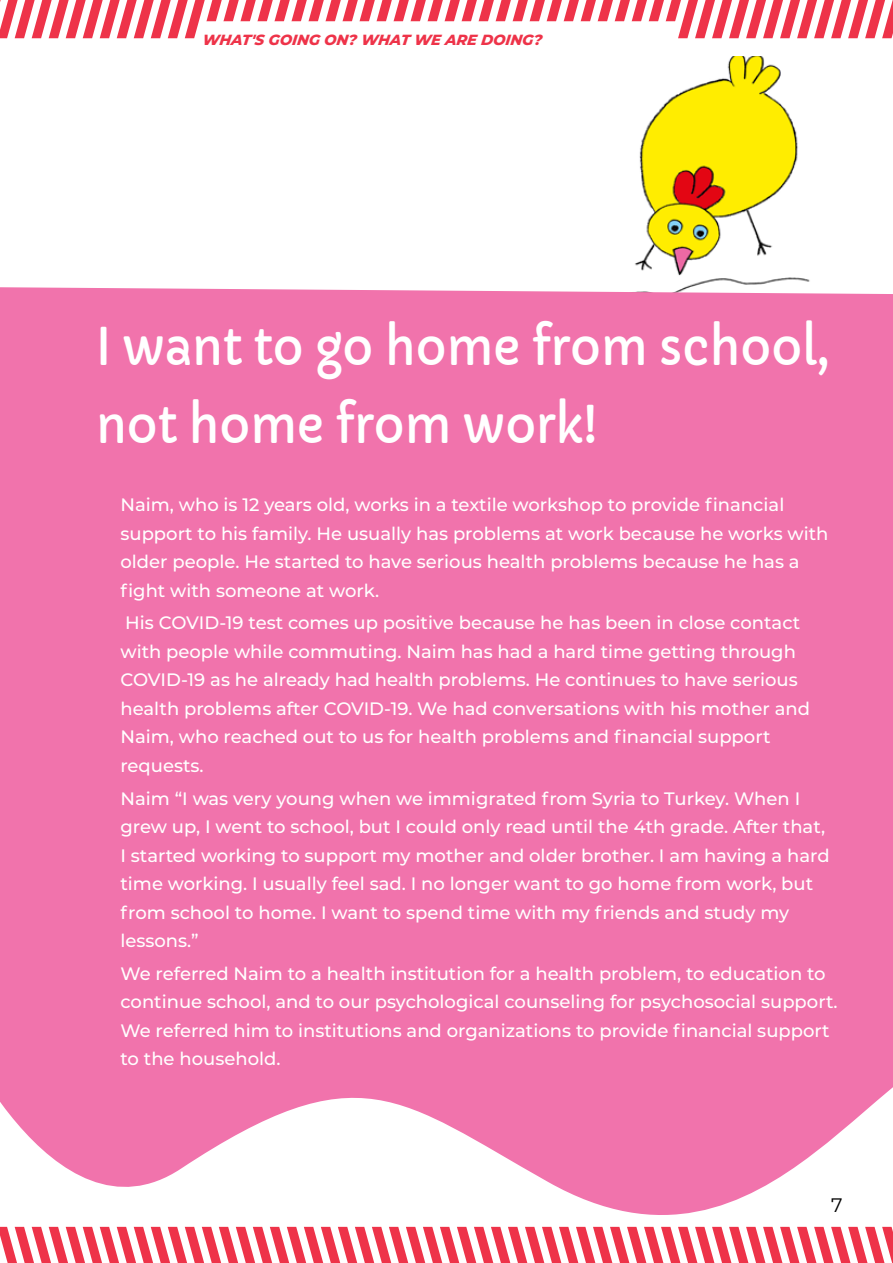
<style>
.page{position:relative;width:893px;height:1263px;background:#fff}
.page>*{position:absolute;margin:0;border:0;box-sizing:border-box;transform-origin:0 0}
.t1{font:51px/78px "Capriola";letter-spacing:-.01em;color:#fff;scale:.93 1}
.t2{font:19.5px "Montserrat";color:#000}
.t3{font:500 18px/28.5px "Montserrat";color:#fff}
.t4{font:italic 800 14.7px "Montserrat";letter-spacing:-.015em;color:#ee3349}
</style>
<div class="page">
<img style="left:635px;top:56px;width:175px;height:231px">
<svg style="left:0;top:0;width:893px;height:39px"></svg>
<div style="left:0;top:287px;width:893px;height:727px;background:#f173ac"></div>
<svg style="left:0;top:1014px;width:893px;height:249px;fill:#f173ac"></svg>
<p class="t4" style="left:202px;top:29px;width:344px">WHAT 'S GOING ON? WHAT WE ARE DOING?</p>
<h1 class="t1" style="left:96px;top:308px;width:790px">I want to go home from school, not home from work!</h1>
<p class="t3" style="left:120px;top:490px;width:709px">Naim, who is 12 years old, works in a textile workshop to provide financial support to his family. He usually has problems at work because he works with older people. He started to have serious health problems because he has a fight with someone at work.</p>
<p class="t3" style="left:120px;top:608px;width:691px">His COVID-19 test comes up positive because he has been in close contact with people while commuting. Naim has had a hard time getting through COVID-19 as he already had health problems. He continues to have serious health problems after COVID-19. We had conversations with his mother and Naim, who reached out to us for health problems and financial support requests.</p>
<p class="t3" style="left:120px;top:783px;width:711px">Naim “I was very young when we immigrated from Syria to Turkey. When I grew up, I went to school, but I could only read until the 4th grade. After that, I started working to support my mother and older brother. I am having a hard time working. I usually feel sad. I no longer want to go home from work, but from school to home. I want to spend time with my friends and study my lessons.”</p>
<p class="t3" style="left:120px;top:958px;width:719px">We referred Naim to a health institution for a health problem, to education to continue school, and to our psychological counseling for psychosocial support.<br>We referred him to institutions and organizations to provide financial support to the household.</p>
<p class="t2" style="left:831px;top:1192px;width:13px">7</p>
</div>
